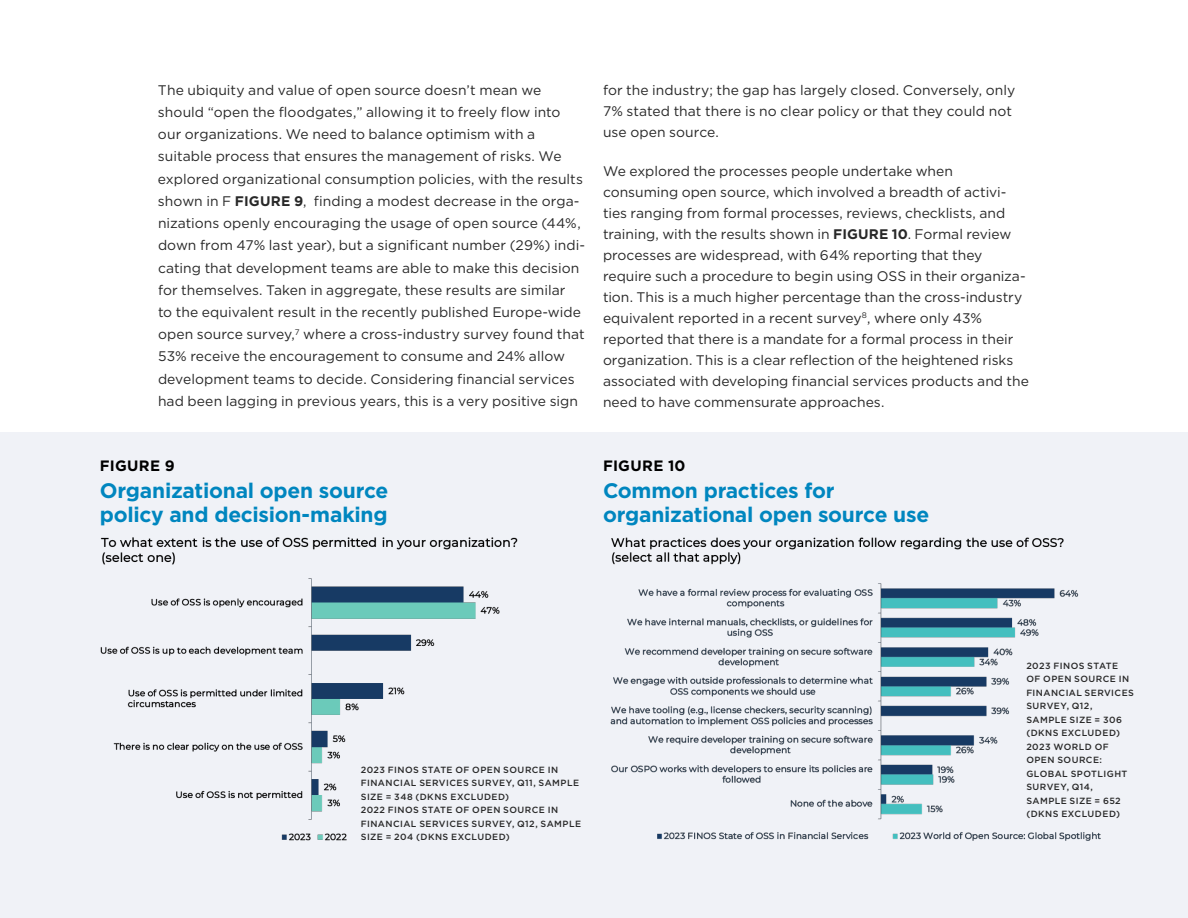
<style>
.page{position:relative;width:1188px;height:918px;background:#fff}
.page>*{position:absolute;margin:0;border:0;box-sizing:border-box;transform-origin:0 0}
.Chart_Title{font:700 21px/24px "Gotham";letter-spacing:-.01em;color:#0086bf}
.Chart_Figure{font:700 15px "Gotham";letter-spacing:.025em;color:#000}
.Body{font:13.8px/22.2px "Gotham";color:#282828}
.Chart_Fine_Print{font:500 9px/13.5px "Gotham";letter-spacing:.05em;color:#282828}
.s1{font-weight:700}
</style>
<div class="page">
<div style="left:0;top:432px;width:1188px;height:486px;background:#f0f2f7"></div>
<img style="left:100px;top:537px;width:418px;height:304px">
<img style="left:610px;top:537px;width:491px;height:304px">
<p class="Body" style="left:158px;top:78px;width:429px">The ubiquity and value of open source doesn’t mean we should “open the floodgates,” allowing it to freely flow into our organizations. We need to balance optimism with a suitable process that ensures the management of risks. We explored organizational consumption policies, with the results shown in F <span class="s1">FIGURE 9</span>, finding a modest decrease in the orga&shy;nizations openly encouraging the usage of open source (44%, down from 47% last year), but a significant number (29%) indi&shy;cating that development teams are able to make this decision for themselves. Taken in aggregate, these results are similar<br>to the equivalent result in the recently published Europe-wide open source survey,<sup>7</sup> where a cross-industry survey found that 53% receive the encouragement to consume and 24% allow development teams to decide. Considering financial services had been lagging in previous years, this is a very positive sign</p>
<p class="Body" style="left:603px;top:79px;width:414px;line-height:21px">for the industry; the gap has largely closed. Conversely, only<br>7% stated that there is no clear policy or that they could not use open source.</p>
<p class="Body" style="left:603px;top:160px;width:427px;line-height:21px">We explored the processes people undertake when consuming open source, which involved a breadth of activi&shy;ties ranging from formal processes, reviews, checklists, and training, with the results shown in <span class="s1">FIGURE 10</span>. Formal review processes are widespread, with 64% reporting that they require such a procedure to begin using OSS in their organiza&shy;tion. This is a much higher percentage than the cross-industry equivalent reported in a recent survey<sup>8</sup>, where only 43% reported that there is a mandate for a formal process in their organization. This is a clear reflection of the heightened risks associated with developing financial services products and the need to have commensurate approaches.</p>
<p class="Chart_Figure" style="left:100px;top:456px;width:77px">FIGURE 9</p>
<p class="Chart_Title" style="left:100px;top:478px;width:290px">Organizational open source policy and decision-making</p>
<p class="Chart_Figure" style="left:603px;top:456px;width:84px">FIGURE 10</p>
<p class="Chart_Title" style="left:603px;top:478px;width:328px">Common practices for organizational open source use</p>
<p class="Chart_Fine_Print" style="left:361px;top:763px;width:220px">2023 FINOS STATE OF OPEN SOURCE IN<br>FINANCIAL SERVICES SURVEY, Q11, SAMPLE<br>SIZE = 348 (DKNS EXCLUDED)</p>
<p class="Chart_Fine_Print" style="left:361px;top:803px;width:222px">2022 FINOS STATE OF OPEN SOURCE IN<br>FINANCIAL SERVICES SURVEY, Q12, SAMPLE<br>SIZE = 204 (DKNS EXCLUDED)</p>
<p class="Chart_Fine_Print" style="left:1026px;top:659px;width:109px">2023 FINOS STATE<br>OF OPEN SOURCE IN<br>FINANCIAL SERVICES<br>SURVEY, Q12,<br>SAMPLE SIZE = 306 (DKNS EXCLUDED)</p>
<p class="Chart_Fine_Print" style="left:1026px;top:740px;width:103px">2023 WORLD OF<br>OPEN SOURCE:<br>GLOBAL SPOTLIGHT<br>SURVEY, Q14,<br>SAMPLE SIZE = 652 (DKNS EXCLUDED)</p>
</div>
